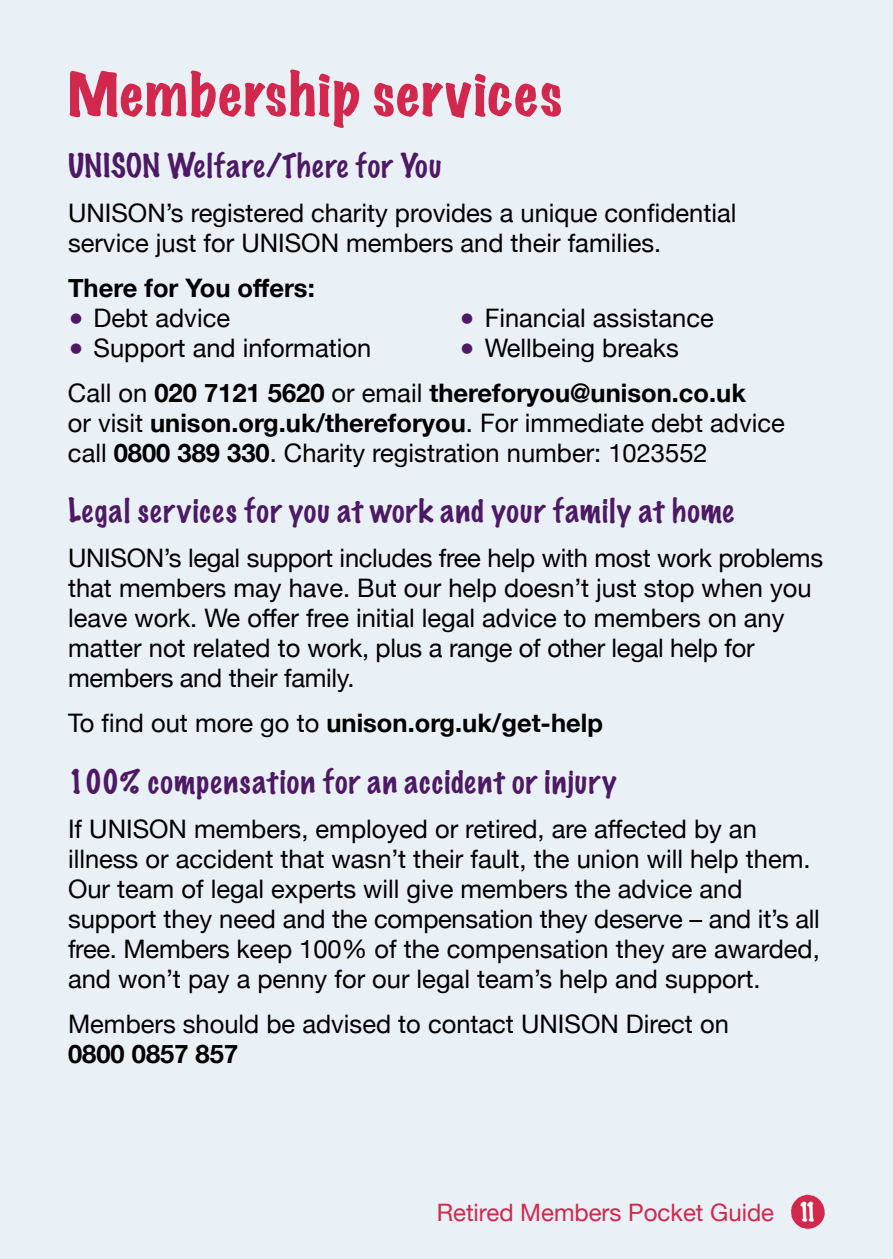
<style>
.page{position:relative;width:893px;height:1259px;background:#e9f0f6}
.page>*{position:absolute;margin:0;border:0;box-sizing:border-box;transform-origin:0 0}
.t1{font:expanded 54px "Marker Felt";letter-spacing:.025em;color:#d2284d}
.t2{font:100 30px "Marker Felt";letter-spacing:.04em;color:#4d1965}
.t3{font:25.5px/30px "Helvetica Neue";color:#000}
.t4{font:700 25.5px/45px "Helvetica Neue";color:#000}
.t5{font:24px "Helvetica Neue";color:#d2284d}
.s1{font-family:"Marker Felt";font-weight:100;color:#4d1965}
.s2{font-weight:400}
.s3{font-weight:700}
.s4{font-family:"Marker Felt";font-weight:100;color:#fff}
</style>
<div class="page">
<svg style="left:791px;top:1194px;width:34px;height:34px"></svg>
<h1 class="t1" style="left:68px;top:52px;width:495px">Membership services</h1>
<p class="t2" style="left:68px;top:142px;width:375px">UNISON Welfare/There for You</p>
<p class="t3" style="left:68px;top:200px;width:670px">UNISON’s registered charity provides a unique confidential service just for UNISON members and their families.</p>
<p class="t4" style="left:68px;top:266px;width:248px">There for You offers:</p>
<p class="t3" style="left:68px;top:305px;width:164px"><span class="s1">•</span> Debt advice</p>
<p class="t3" style="left:459px;top:305px;width:256px"><span class="s1">•</span> Financial assistance</p>
<p class="t3" style="left:68px;top:335px;width:305px"><span class="s1">•</span> Support and information</p>
<p class="t4" style="left:68px;top:326px;width:679px;text-indent:391px"><span class="s1">•</span> <span class="s2">Wellbeing breaks<br>Call on</span> 020 7121 5620 <span class="s2">or email</span> thereforyou@unison.co.uk</p>
<p class="t3" style="left:68px;top:410px;width:718px">or visit <span class="s3">unison.org.uk/thereforyou</span>. For immediate debt advice call <span class="s3">0800 389 330</span>. Charity registration number: 1023552</p>
<p class="t2" style="left:68px;top:487px;width:667px">Legal services for you at work and your family at home</p>
<p class="t3" style="left:68px;top:545px;width:756px">UNISON’s legal support includes free help with most work problems that members may have. But our help doesn’t just stop when you leave work. We offer free initial legal advice to members on any matter not related to work, plus a range of other legal help for members and their family.</p>
<p class="t4" style="left:68px;top:701px;width:536px"><span class="s2">To find out more go to</span> unison.org.uk/get-help</p>
<p class="t2" style="left:68px;top:757px;width:550px">100% compensation for an accident or injury</p>
<p class="t3" style="left:68px;top:815px;width:753px">If UNISON members, employed or retired, are affected by an illness or accident that wasn’t their fault, the union will help them.<br>Our team of legal experts will give members the advice and support they need and the compensation they deserve – and it’s all free. Members keep 100% of the compensation they are awarded, and won’t pay a penny for our legal team’s help and support.</p>
<p class="t3" style="left:68px;top:1010px;width:662px">Members should be advised to contact UNISON Direct on</p>
<p class="t4" style="left:68px;top:1031px;width:172px">0800 0857 857</p>
<p class="t5" style="left:437px;top:1195px;width:383px">Retired Members Pocket Guide <span class="s4">11</span></p>
</div>
